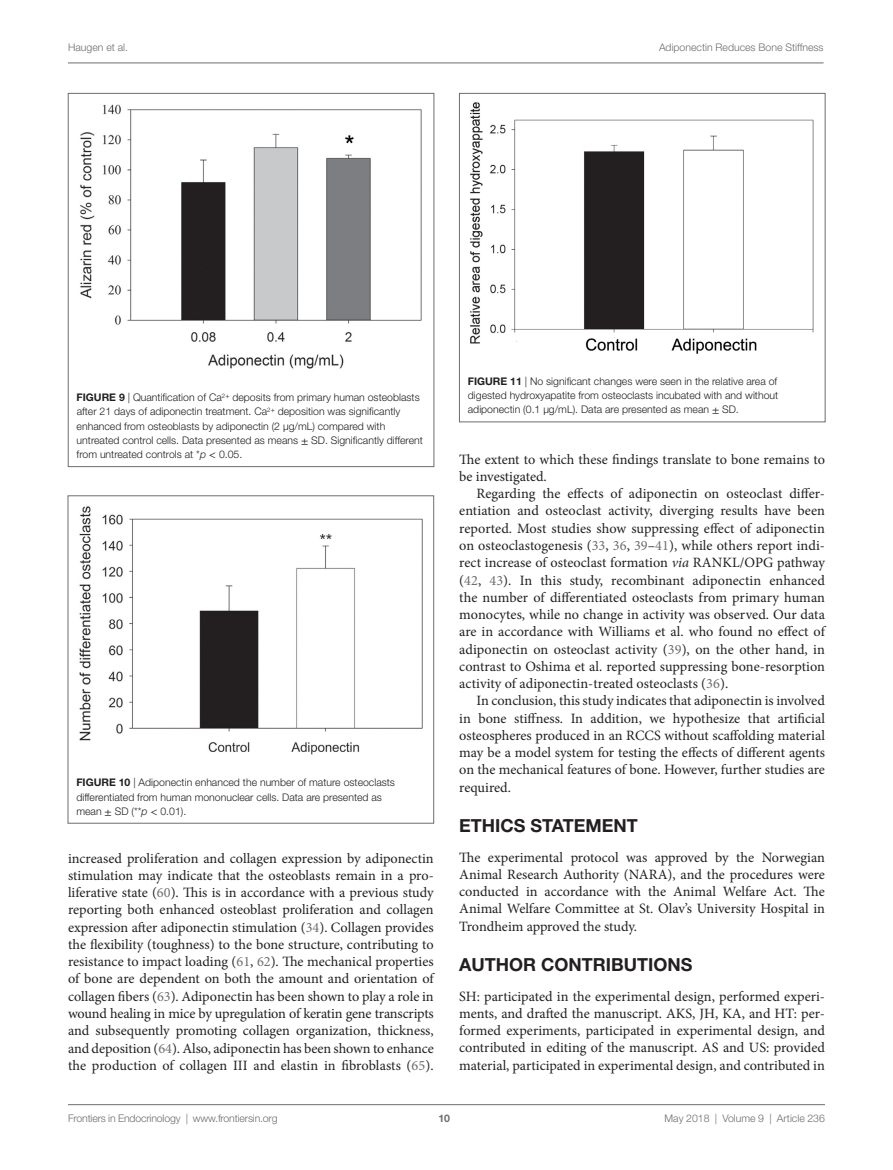
<style>
.page{position:relative;width:893px;height:1170px;background:#fff}
.page>*{position:absolute;margin:0;border:0;box-sizing:border-box;transform-origin:0 0}
.t1{font:700 18px "Helvetica Neue LT Std";color:#231f20}
.t2{font:14.25px/17.2px "Minion Pro";color:#231f20;text-align:justify}
.t3{font:300 10.5px/14.2px "Helvetica Neue LT Std";color:#231f20}
.t4{font:300 10.5px "Helvetica Neue LT Std";color:#6c6d70}
.t5{font:700 10.5px "Helvetica Neue LT Std";color:#6c6d70}
.s1{font-weight:700}
.s2{font-family:"STIX General";font-weight:400}
.s3{font-style:italic}
.s4{color:#6c6d70}
</style>
<div class="page">
<hr style="left:68px;top:63px;width:756px;height:1px;background:#6c6d70">
<hr style="left:68px;top:1104px;width:757px;height:1px;background:#6c6d70">
<img style="left:80px;top:104px;width:342px;height:265px">
<div style="left:68px;top:93px;width:366px;height:374px;border:1px solid #6c6d70"></div>
<img style="left:470px;top:102px;width:344px;height:252px">
<div style="left:459px;top:93px;width:366px;height:329px;border:1px solid #6c6d70"></div>
<img style="left:79px;top:506px;width:344px;height:249px">
<div style="left:68px;top:495px;width:366px;height:328px;border:1px solid #6c6d70"></div>
<p class="t4" style="left:68px;top:41px;width:62px">Haugen et al.</p>
<p class="t4" style="left:659px;top:41px;width:166px">Adiponectin Reduces Bone Stiffness</p>
<p class="t3" style="left:77px;top:390px;width:348px"><span class="s1">FIGURE 9</span> | Quantification of Ca<sup>2</sup><sup>+</sup> deposits from primary human osteoblasts after 21 days of adiponectin treatment. Ca<sup>2</sup><sup>+</sup> deposition was significantly enhanced from osteoblasts by adiponectin (2 µg/mL) compared with untreated control cells. Data presented as means <span class="s2">±</span> SD. Significantly different from untreated controls at *<span class="s3">p</span> <span class="s2">&lt;</span> 0.05.</p>
<p class="t3" style="left:76px;top:775px;width:320px"><span class="s1">FIGURE 10</span> | Adiponectin enhanced the number of mature osteoclasts differentiated from human mononuclear cells. Data are presented as mean <span class="s2">±</span> SD (**<span class="s3">p</span> <span class="s2">&lt;</span> 0.01).</p>
<p class="t2" style="left:68px;top:849px;width:367px">increased proliferation and collagen expression by adiponectin stimulation may indicate that the osteoblasts remain in a pro&shy;liferative state (<span class="s4">60</span>). This is in accordance with a previous study reporting both enhanced osteoblast proliferation and collagen expression after adiponectin stimulation (<span class="s4">34</span>). Collagen provides the flexibility (toughness) to the bone structure, contributing to resistance to impact loading (<span class="s4">61</span>, <span class="s4">62</span>). The mechanical properties of bone are dependent on both the amount and orientation of collagen fibers (<span class="s4">63</span>). Adiponectin has been shown to play a role in wound healing in mice by upregulation of keratin gene transcripts and subsequently promoting collagen organization, thickness, and deposition (<span class="s4">64</span>). Also, adiponectin has been shown to enhance the production of collagen III and elastin in fibroblasts (<span class="s4">65</span>).</p>
<p class="t3" style="left:468px;top:374px;width:312px;text-align:justify"><span class="s1">FIGURE 11</span> | No significant changes were seen in the relative area of digested hydroxyapatite from osteoclasts incubated with and without adiponectin (0.1 µg/mL). Data are presented as mean <span class="s2">±</span> SD.</p>
<p class="t2" style="left:459px;top:450px;width:367px">The extent to which these findings translate to bone remains to be investigated.</p>
<p class="t2" style="left:459px;top:485px;width:367px;text-indent:17px">Regarding the effects of adiponectin on osteoclast differ&shy;entiation and osteoclast activity, diverging results have been reported. Most studies show suppressing effect of adiponectin on osteoclastogenesis (<span class="s4">33</span>, <span class="s4">36</span>, <span class="s4">39</span>–<span class="s4">41</span>), while others report indi&shy;rect increase of osteoclast formation <span class="s3">via</span> RANKL/OPG pathway (<span class="s4">42</span>, <span class="s4">43</span>). In this study, recombinant adiponectin enhanced the number of differentiated osteoclasts from primary human monocytes, while no change in activity was observed. Our data are in accordance with Williams et al. who found no effect of adiponectin on osteoclast activity (<span class="s4">39</span>), on the other hand, in contrast to Oshima et al. reported suppressing bone-resorption activity of adiponectin-treated osteoclasts (<span class="s4">36</span>).</p>
<p class="t2" style="left:459px;top:692px;width:367px;text-indent:17px">In conclusion, this study indicates that adiponectin is involved in bone stiffness. In addition, we hypothesize that artificial osteospheres produced in an RCCS without scaffolding material may be a model system for testing the effects of different agents on the mechanical features of bone. However, further studies are required.</p>
<p class="t1" style="left:459px;top:814px;width:35px">ETHICS</p>
<p class="t1" style="left:531px;top:814px;width:109px">STATEMENT</p>
<p class="t2" style="left:459px;top:848px;width:367px">The experimental protocol was approved by the Norwegian Animal Research Authority (NARA), and the procedures were conducted in accordance with the Animal Welfare Act. The Animal Welfare Committee at St. Olav’s University Hospital in Trondheim approved the study.</p>
<p class="t1" style="left:459px;top:953px;width:221px">AUTHOR CONTRI BUTIONS</p>
<p class="t2" style="left:459px;top:987px;width:367px">SH: participated in the experimental design, performed experi&shy;ments, and drafted the manuscript. AKS, JH, KA, and HT: per&shy;formed experiments, participated in experimental design, and contributed in editing of the manuscript. AS and US: provided material, participated in experimental design, and contributed in</p>
<p class="t4" style="left:68px;top:1111px;width:211px">Frontiers in Endocrinology | www.frontiersin.org</p>
<p class="t4" style="left:664px;top:1111px;width:162px">May 2018 | Volume 9 | Article 236</p>
<p class="t5" style="left:439px;top:1111px;width:13px">10</p>
</div>
